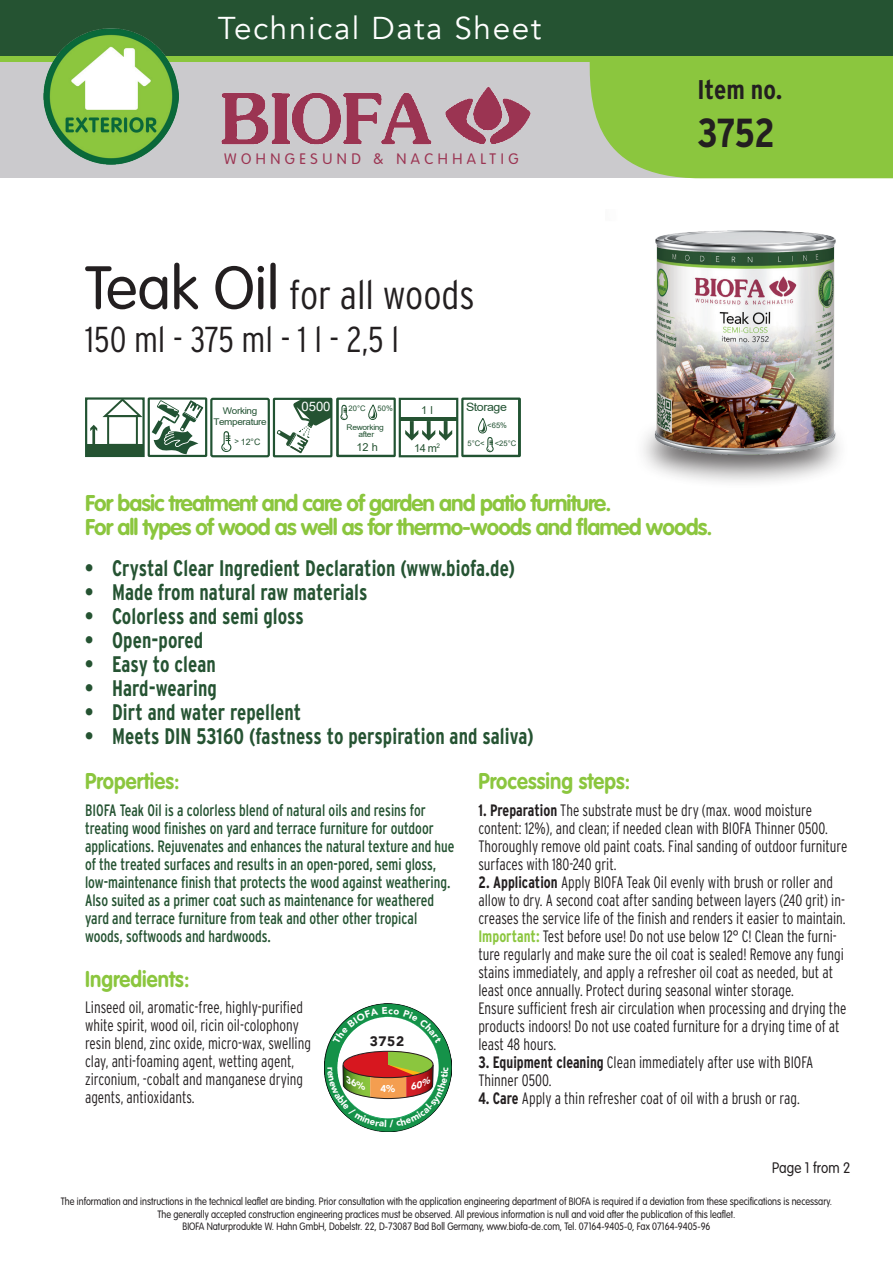
<style>
.page{position:relative;width:893px;height:1263px;background:#fff}
.page>*{position:absolute;margin:0;border:0;box-sizing:border-box;transform-origin:0 0}
.t1{font:300 condensed 40.5px "Interstate";color:#231f20}
.t2{font:700 condensed 40.5px "Interstate";color:#231f20}
.t3{font:300 condensed 36px "Interstate";color:#231f20}
.t4{font:31.5px "Avenir";letter-spacing:.05em;color:#fff}
.t5{font:700 condensed 27px "Interstate";color:#231f20}
.t6{font:700 condensed 22.5px "Interstate";letter-spacing:.005em;color:#255332;scale:.9 1}
.t7{font:700 22.5px/24px "VAG Rounded Std";letter-spacing:-.04em;color:#8bc63e}
.t8{font:700 22.5px "VAG Rounded Std";letter-spacing:.005em;color:#8bc63e;scale:.9 1}
.t9{font:300 condensed 16.5px/18px "Interstate";color:#231f20;scale:.9 1}
.t10{font:condensed 16.5px/18px "Interstate";color:#255332;scale:.9 1}
.t11{font:300 15px "VAG Rounded Std";letter-spacing:.3em;color:#9b3452}
.t12{font:300 15px "VAG Rounded Std";letter-spacing:.005em;color:#231f20;scale:.9 1}
.t13{font:900 13.65px "Avenir";color:#231f20}
.t14{font:13.05px "Arial";color:#fff}
.t15{font:11.4px "Arial";letter-spacing:-.035em;color:#235333;scale:1.08 1}
.t16{font:10.95px "Arial";color:#255332}
.t17{font:300 10.5px/12.6px "VAG Rounded Std";color:#231f20;text-align:center;scale:.87 1}
.t18{font:900 9.9px "Avenir";color:#fff}
.t19{font:900 9.6px "Avenir";color:#fff}
.t20{font:9.15px/11.1px "Arial";letter-spacing:-.035em;color:#235333;text-align:center;scale:1.08 1}
.t21{font:8.85px "Arial";color:#255332}
.t22{font:7.8px "Arial";letter-spacing:-.035em;color:#235333;scale:1.08 1}
.t23{font:7.65px "Arial";color:#235333}
.s1{font-family:"VAG Rounded Std";font-stretch:normal;font-size:60px}
.s2{font-weight:700}
.s3{font-weight:700;color:#8bc63e}
</style>
<div class="page">
<div style="left:633px;top:409px;width:217px;height:80px;background:#231f20;opacity:.75"></div>
<img style="left:633px;top:230px;width:217px;height:243px">
<div style="left:0;top:0;width:893px;height:178px;background:#cbcacd"></div>
<svg style="left:589px;top:62px;width:304px;height:117px;background:#90c649"></svg>
<svg style="left:0;top:55px;width:893px;height:7px;background:#7cb53c"></svg>
<div style="left:0;top:0;width:893px;height:55px;background:#255332"></div>
<img style="left:221px;top:87px;width:310px;height:58px">
<img style="left:43px;top:29px;width:136px;height:136px">
<svg style="left:85px;top:397px;width:246px;height:61px"></svg>
<div style="left:210px;top:398px;width:60px;height:59px;border:2px solid #215332;border-radius:2px"></div>
<div style="left:336px;top:397px;width:60px;height:60px;border:2px solid #215332"></div>
<svg style="left:338px;top:397px;width:181px;height:61px"></svg>
<div style="left:461px;top:397px;width:60px;height:60px;border:2px solid #215332"></div>
<svg style="left:324px;top:1004px;width:127px;height:127px"></svg>
<h3 class="t4" style="left:218px;top:9px;width:325px">Technical Data Sheet</h3>
<p class="t11" style="left:224px;top:150px;width:296px">WOHNGESUND &amp; NACHHALTIG</p>
<h1 class="t1" style="left:85px;top:270px;width:391px"><span class="s1">Teak Oil</span> for all woods</h1>
<h2 class="t3" style="left:85px;top:318px;width:316px">150 ml - 375 ml - 1 l - 2,5 l</h2>
<p class="t20" style="left:213px;top:405px;width:51px">Working<br>Temperature</p>
<p class="t21" style="left:234px;top:436px;width:28px"><sup>&gt;</sup> 12°C</p>
<p class="t14" style="left:301px;top:397px;width:31px">0500</p>
<p class="t16" style="left:421px;top:403px;width:13px">1 l</p>
<p class="t16" style="left:414px;top:440px;width:27px">14 m<sup>2</sup></p>
<p class="t23" style="left:378px;top:403px;width:17px">50%</p>
<p class="t22" style="left:347px;top:422px;width:36px">Reworking</p>
<p class="t23" style="left:348px;top:403px;width:19px">20°C</p>
<p class="t22" style="left:358px;top:429px;width:16px">after</p>
<p class="t16" style="left:356px;top:439px;width:23px">12 h</p>
<p class="t15" style="left:466px;top:400px;width:39px">Storage</p>
<p class="t23" style="left:467px;top:438px;width:19px">5°C&lt;</p>
<p class="t23" style="left:495px;top:438px;width:23px">&lt;25°C</p>
<p class="t23" style="left:487px;top:420px;width:21px">&lt;65%</p>
<h3 class="t5" style="left:697px;top:73px;width:86px">Item no.</h3>
<h1 class="t2" style="left:697px;top:108px;width:80px">3752</h1>
<h3 class="t7" style="left:85px;top:491px;width:629px">For basic treatment and care of garden and patio furniture.<br>For all types of wood as well as for thermo-woods and flamed woods.</h3>
<h3 class="t6" style="left:85px;top:554px;width:479px">• Crystal Clear Ingredient Declaration (www.biofa.de)</h3>
<h3 class="t6" style="left:85px;top:578px;width:315px">• Made from natural raw materials</h3>
<h3 class="t6" style="left:85px;top:602px;width:245px">• Colorless and semi gloss</h3>
<h3 class="t6" style="left:85px;top:626px;width:133px">• Open-pored</h3>
<h3 class="t6" style="left:85px;top:651px;width:147px">• Easy to clean</h3>
<h3 class="t6" style="left:85px;top:675px;width:148px">• Hard-wearing</h3>
<h3 class="t6" style="left:85px;top:699px;width:242px">• Dirt and water repellent</h3>
<h3 class="t6" style="left:85px;top:723px;width:500px">• Meets DIN 53160 (fastness to perspiration and saliva)</h3>
<h3 class="t8" style="left:85px;top:768px;width:107px">Properties:</h3>
<p class="t10" style="left:85px;top:801px;width:412px">BIOFA Teak Oil is a colorless blend of natural oils and resins for treating wood finishes on yard and terrace furniture for outdoor applications. Rejuvenates and enhances the natural texture and hue of the treated surfaces and results in an open-pored, semi gloss, low-maintenance finish that protects the wood against weathering.<br>Also suited as a primer coat such as maintenance for weathered yard and terrace furniture from teak and other other tropical woods, softwoods and hardwoods.</p>
<h3 class="t8" style="left:85px;top:966px;width:118px">Ingredients:</h3>
<p class="t9" style="left:85px;top:998px;width:253px">Linseed oil, aromatic-free, highly-purified white spirit, wood oil, ricin oil-colophony resin blend, zinc oxide, micro-wax, swelling clay, anti-foaming agent, wetting agent, zirconium, -cobalt and manganese drying agents, antioxidants.</p>
<p class="t19" style="left:385px;top:1002px;width:7px">k</p>
<p class="t13" style="left:370px;top:1030px;width:36px">3752</p>
<p class="t18" style="left:380px;top:1080px;width:16px">4%</p>
<h3 class="t8" style="left:478px;top:768px;width:170px">Processing steps:</h3>
<p class="t9" style="left:478px;top:801px;width:412px"><span class="s2">1. Preparation</span> The substrate must be dry (max. wood moisture content: 12%), and clean; if needed clean with BIOFA Thinner 0500.<br>Thoroughly remove old paint coats. Final sanding of outdoor furniture surfaces with 180-240 grit.</p>
<p class="t9" style="left:478px;top:873px;width:410px"><span class="s2">2. Application</span> Apply BIOFA Teak Oil evenly with brush or roller and allow to dry. A second coat after sanding between layers (240 grit) in&shy;creases the service life of the finish and renders it easier to maintain.<br><span class="s3">Important:</span> Test before use! Do not use below 12° C! Clean the furni&shy;ture regularly and make sure the oil coat is sealed! Remove any fungi stains immediately, and apply a refresher oil coat as needed, but at least once annually. Protect during seasonal winter storage.<br>Ensure sufficient fresh air circulation when processing and drying the products indoors! Do not use coated furniture for a drying time of at least 48 hours.</p>
<p class="t9" style="left:478px;top:1053px;width:374px"><span class="s2">3. Equipment cleaning</span> Clean immediately after use with BIOFA<br>Thinner 0500.</p>
<p class="t9" style="left:478px;top:1089px;width:359px"><span class="s2">4. Care</span> Apply a thin refresher coat of oil with a brush or rag.</p>
<p class="t12" style="left:772px;top:1159px;width:88px">Page 1 from 2</p>
<p class="t17" style="left:61px;top:1195px;width:888px">The information and instructions in the technical leaflet are binding. Prior consultation with the application engineering department of BIOFA is required if a deviation from these specifications is necessary.<br>The generally accepted construction engineering practices must be observed. All previous information is null and void after the publication of this leaflet.<br>BIOFA Naturprodukte W. Hahn GmbH, Dobelstr. 22, D-73087 Bad Boll Germany, www.biofa-de.com, Tel. 07164-9405-0, Fax 07164-9405-96</p>
</div>
